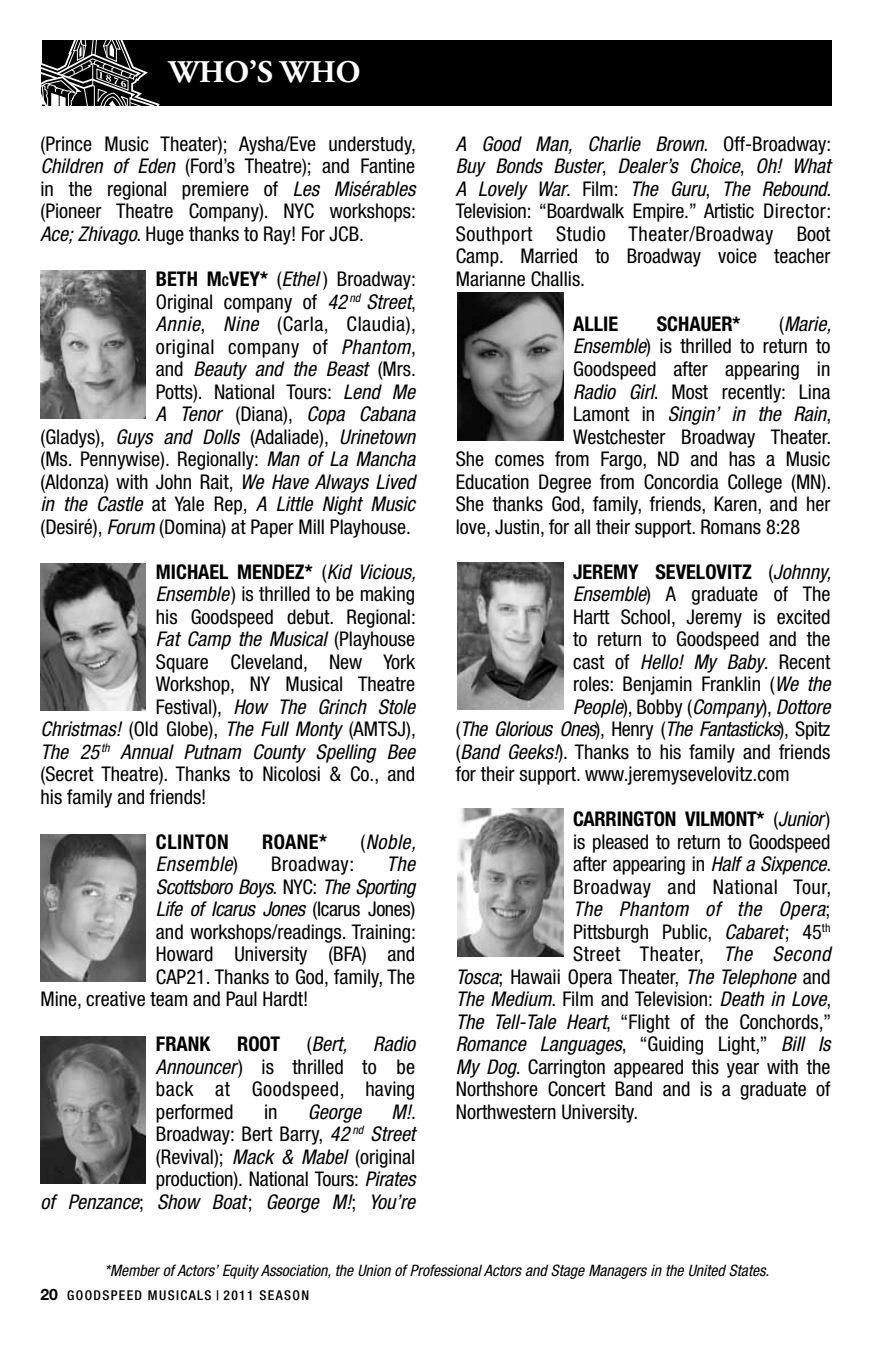
<style>
.page{position:relative;width:871px;height:1357px;background:#fff}
.page>*{position:absolute;margin:0;border:0;box-sizing:border-box;transform-origin:0 0}
.t1{font:700 31.5px "Adobe Garamond";color:#fff}
.t2{font:condensed 20.25px/22.5px "Helvetica Neue";color:#000;text-align:justify}
.t3{font:italic condensed 20.25px "Helvetica Neue";color:#000}
.t4{font:italic condensed 20.25px "Helvetica Neue";letter-spacing:-.02em;color:#000}
.t5{font:700 condensed 20.25px "Helvetica Neue";color:#000}
.t6{font:condensed 20.25px "Helvetica Neue";letter-spacing:.025em;color:#000}
.t7{font:italic condensed 20.25px "Helvetica Neue";letter-spacing:.025em;color:#000}
.t8{font:700 condensed 20.25px "Helvetica Neue";letter-spacing:.025em;color:#000}
.t9{font:italic condensed 15.75px "Helvetica Neue";color:#000}
.t10{font:500 condensed 13.5px "Helvetica Neue";letter-spacing:.1em;color:#000}
.s1{font-style:italic}
.s2{font-weight:700}
.s3{font-weight:700;font-size:13.5px}
.s4{font-weight:400}
.s5{font-weight:400;font-style:italic}
.s6{font-style:normal}
.s7{font-weight:700;font-stretch:normal;font-size:15.75px}
</style>
<div class="page">
<div style="left:42px;top:40px;width:789px;height:66px;background:#000"></div>
<svg style="left:42px;top:40px;width:118px;height:66px"></svg>
<img style="left:40px;top:834px;width:106px;height:147px">
<img style="left:458px;top:562px;width:105px;height:148px">
<img style="left:458px;top:809px;width:105px;height:147px">
<img style="left:40px;top:563px;width:106px;height:148px">
<img style="left:41px;top:271px;width:105px;height:147px">
<img style="left:458px;top:293px;width:105px;height:147px">
<img style="left:40px;top:1036px;width:106px;height:148px">
<h1 class="t1" style="left:169px;top:54px;width:140px">WHO’S WHO</h1>
<p class="t2" style="left:40px;top:132px;width:377px">(Prince Music Theater); Aysha/Eve understudy, <span class="s1">Children of Eden</span> (Ford’s Theatre); and Fantine in the regional premiere of <span class="s1">Les Misérables </span>(Pioneer Theatre Company). NYC workshops:<br><span class="s1">Ace; Zhivago</span>. Huge thanks to Ray! For JCB.</p>
<p class="t2" style="left:40px;top:267px;width:377px;text-align:right"><span class="s2">BETH M</span><span class="s3">C</span><span class="s2">VEY*</span> (<span class="s1">Ethel</span> ) Broadway:<br>Original company of <span class="s1">42</span> <sup>nd</sup> <span class="s1">Street</span>,<br><span class="s1">Annie</span>, <span class="s1">Nine</span> (Carla, Claudia),<br>original company of <span class="s1">Phantom</span>,<br>and <span class="s1">Beauty and the Beast</span> (Mrs.<br>Potts). National Tours: <span class="s1">Lend Me<br>A Tenor</span> (Diana), <span class="s1">Copa Cabana<br></span>(Gladys), <span class="s1">Guys and Dolls</span> (Adaliade), <span class="s1">Urinetown </span>(Ms. Pennywise). Regionally: <span class="s1">Man of La Mancha </span>(Aldonza) with John Rait, <span class="s1">We Have Always Lived in the Castle</span> at Yale Rep, <span class="s1">A Little Night Music </span>(Desiré), <span class="s1">Forum</span> (Domina) at Paper Mill Playhouse.</p>
<p class="t5" style="left:156px;top:559px;width:261px">MICHAEL MENDEZ* <span class="s4">(</span><span class="s5">Kid Vicious,</span></p>
<p class="t2" style="left:156px;top:582px;width:261px"><span class="s1">Ensemble</span>) is thrilled to be making</p>
<p class="t2" style="left:156px;top:605px;width:261px">his Goodspeed debut. Regional:</p>
<p class="t3" style="left:156px;top:627px;width:261px">Fat Camp the Musical <span class="s6">(Playhouse</span></p>
<p class="t2" style="left:156px;top:650px;width:261px">Square Cleveland, New York</p>
<p class="t2" style="left:156px;top:672px;width:261px">Workshop, NY Musical Theatre</p>
<p class="t3" style="left:156px;top:695px;width:261px"><span class="s6">Festival),</span> How The Grinch Stole</p>
<p class="t3" style="left:40px;top:717px;width:377px">Christmas! <span class="s6">(Old Globe),</span> The Full Monty <span class="s6">(AMTSJ),</span></p>
<p class="t3" style="left:40px;top:740px;width:376px">The 25 <sup>th</sup> Annual Putnam County Spelling Bee</p>
<p class="t2" style="left:41px;top:762px;width:376px">(Secret Theatre). Thanks to Nicolosi &amp; Co., and</p>
<p class="t2" style="left:41px;top:785px;width:167px">his family and friends!</p>
<p class="t8" style="left:156px;top:829px;width:74px">CLINTON</p>
<p class="t5" style="left:262px;top:829px;width:67px">ROANE*</p>
<p class="t3" style="left:360px;top:830px;width:57px"><span class="s6">(</span>Noble,</p>
<p class="t7" style="left:156px;top:852px;width:84px">Ensemble<span class="s6">)</span></p>
<p class="t6" style="left:271px;top:852px;width:85px">Broadway:</p>
<p class="t3" style="left:386px;top:852px;width:30px">The</p>
<p class="t4" style="left:156px;top:875px;width:261px">Scottsboro Boys<span class="s6">. NYC:</span> The Sporting</p>
<p class="t4" style="left:156px;top:897px;width:261px">Life of Icarus Jones <span class="s6">(Icarus Jones)</span></p>
<p class="t2" style="left:156px;top:920px;width:261px">and workshops/readings. Training:</p>
<p class="t2" style="left:156px;top:942px;width:261px">Howard University (BFA) and</p>
<p class="t2" style="left:156px;top:965px;width:261px">CAP21. Thanks to God, family, The</p>
<p class="t2" style="left:41px;top:987px;width:269px">Mine, creative team and Paul Hardt!</p>
<p class="t5" style="left:156px;top:1031px;width:56px">FRANK</p>
<p class="t5" style="left:237px;top:1031px;width:45px">ROOT</p>
<p class="t3" style="left:307px;top:1032px;width:42px"><span class="s6">(</span>Bert,</p>
<p class="t2" style="left:156px;top:1032px;width:261px;text-indent:217px"><span class="s1">Radio Announcer</span>) is thrilled to be back at Goodspeed, having performed</p>
<p class="t2" style="left:264px;top:1100px;width:15px">in</p>
<p class="t3" style="left:308px;top:1100px;width:55px">George</p>
<p class="t2" style="left:40px;top:1100px;width:377px;text-align:right"><span class="s1">M!</span>.<br>Broadway: Bert Barry, <span class="s1">42</span> <sup>nd</sup> <span class="s1">Street<br></span>(Revival); <span class="s1">Mack &amp; Mabel</span> (original<br>production). National Tours: <span class="s1">Pirates<br>of Penzance</span>; <span class="s1">Show Boat</span>; <span class="s1">George M!</span>; <span class="s1">You’re</span></p>
<p class="t2" style="left:456px;top:132px;width:377px"><span class="s1">A Good Man, Charlie Brown</span>. Off-Broadway:<br><span class="s1">Buy Bonds Buster</span>, <span class="s1">Dealer’s Choice</span>, <span class="s1">Oh! What A Lovely War</span>. Film: <span class="s1">The Guru</span>, <span class="s1">The Rebound</span>.<br>Television: “Boardwalk Empire.” Artistic Director:<br>Southport Studio Theater/Broadway Boot Camp. Married to Broadway voice teacher Marianne Challis.</p>
<p class="t5" style="left:573px;top:311px;width:46px">ALLIE</p>
<p class="t5" style="left:657px;top:311px;width:85px">SCHAUER*</p>
<p class="t3" style="left:779px;top:312px;width:54px"><span class="s6">(</span>Marie,</p>
<p class="t2" style="left:573px;top:335px;width:259px"><span class="s1">Ensemble</span>) is thrilled to return to</p>
<p class="t2" style="left:573px;top:357px;width:259px">Goodspeed after appearing in</p>
<p class="t2" style="left:573px;top:380px;width:259px"><span class="s1">Radio Girl</span>. Most recently: Lina</p>
<p class="t3" style="left:573px;top:402px;width:259px"><span class="s6">Lamont in</span> Singin’ in the Rain<span class="s6">,</span></p>
<p class="t2" style="left:573px;top:425px;width:259px">Westchester Broadway Theater.</p>
<p class="t2" style="left:456px;top:447px;width:376px">She comes from Fargo, ND and has a Music</p>
<p class="t2" style="left:456px;top:470px;width:377px">Education Degree from Concordia College (MN).</p>
<p class="t2" style="left:456px;top:492px;width:376px">She thanks God, family, friends, Karen, and her</p>
<p class="t2" style="left:456px;top:515px;width:346px">love, Justin, for all their support. Romans 8:28</p>
<p class="t5" style="left:573px;top:559px;width:259px">JEREMY SEVELOVITZ <span class="s4">(</span><span class="s5">Johnny,</span></p>
<p class="t2" style="left:573px;top:582px;width:259px"><span class="s1">Ensemble</span>) A graduate of The</p>
<p class="t2" style="left:573px;top:605px;width:259px">Hartt School, Jeremy is excited</p>
<p class="t2" style="left:573px;top:627px;width:259px">to return to Goodspeed and the</p>
<p class="t2" style="left:573px;top:650px;width:259px">cast of <span class="s1">Hello! My Baby</span>. Recent</p>
<p class="t2" style="left:573px;top:672px;width:259px">roles: Benjamin Franklin (<span class="s1">We the</span></p>
<p class="t3" style="left:573px;top:695px;width:259px">People<span class="s6">), Bobby (</span>Company<span class="s6">),</span> Dottore</p>
<p class="t4" style="left:456px;top:717px;width:376px"><span class="s6">(</span>The Glorious Ones<span class="s6">), Henry (</span>The Fantasticks<span class="s6">), Spitz</span></p>
<p class="t2" style="left:456px;top:740px;width:376px">(<span class="s1">Band Geeks!</span>). Thanks to his family and friends</p>
<p class="t2" style="left:456px;top:762px;width:335px">for their support. www.jeremysevelovitz.com</p>
<p class="t5" style="left:573px;top:806px;width:259px">CARRINGTON VILMONT* <span class="s4">(</span><span class="s5">Junior</span><span class="s4">)</span></p>
<p class="t2" style="left:573px;top:830px;width:259px">is pleased to return to Goodspeed</p>
<p class="t2" style="left:573px;top:852px;width:260px">after appearing in <span class="s1">Half a Sixpence</span>.</p>
<p class="t6" style="left:573px;top:875px;width:259px">Broadway and National Tour,</p>
<p class="t7" style="left:573px;top:897px;width:259px">The Phantom of the Opera<span class="s6">;</span></p>
<p class="t2" style="left:573px;top:920px;width:259px">Pittsburgh Public, <span class="s1">Cabaret</span>; 45<sup>th</sup></p>
<p class="t6" style="left:573px;top:942px;width:259px">Street Theater, <span class="s1">The Second</span></p>
<p class="t2" style="left:456px;top:965px;width:376px"><span class="s1">Tosca</span>; Hawaii Opera Theater, <span class="s1">The Telephone</span> and</p>
<p class="t3" style="left:456px;top:987px;width:377px">The Medium<span class="s6">. Film and Television:</span> Death in Love<span class="s6">,</span></p>
<p class="t2" style="left:456px;top:1010px;width:377px"><span class="s1">The Tell-Tale Heart</span>, “Flight of the Conchords,”</p>
<p class="t3" style="left:456px;top:1032px;width:376px">Romance Languages<span class="s6">, “Guiding Light,”</span> Bill Is</p>
<p class="t2" style="left:456px;top:1055px;width:376px"><span class="s1">My Dog</span>. Carrington appeared this year with the</p>
<p class="t2" style="left:456px;top:1077px;width:376px">Northshore Concert Band and is a graduate of</p>
<p class="t2" style="left:456px;top:1100px;width:184px">Northwestern University.</p>
<p class="t9" style="left:105px;top:1261px;width:666px">*Member of Actors’ Equity Association, the Union of Professional Actors and Stage Managers in the United States.</p>
<p class="t10" style="left:40px;top:1287px;width:270px"><span class="s7">20</span> GOODSPEED MUSICALS | 2011 SEASON</p>
</div>
